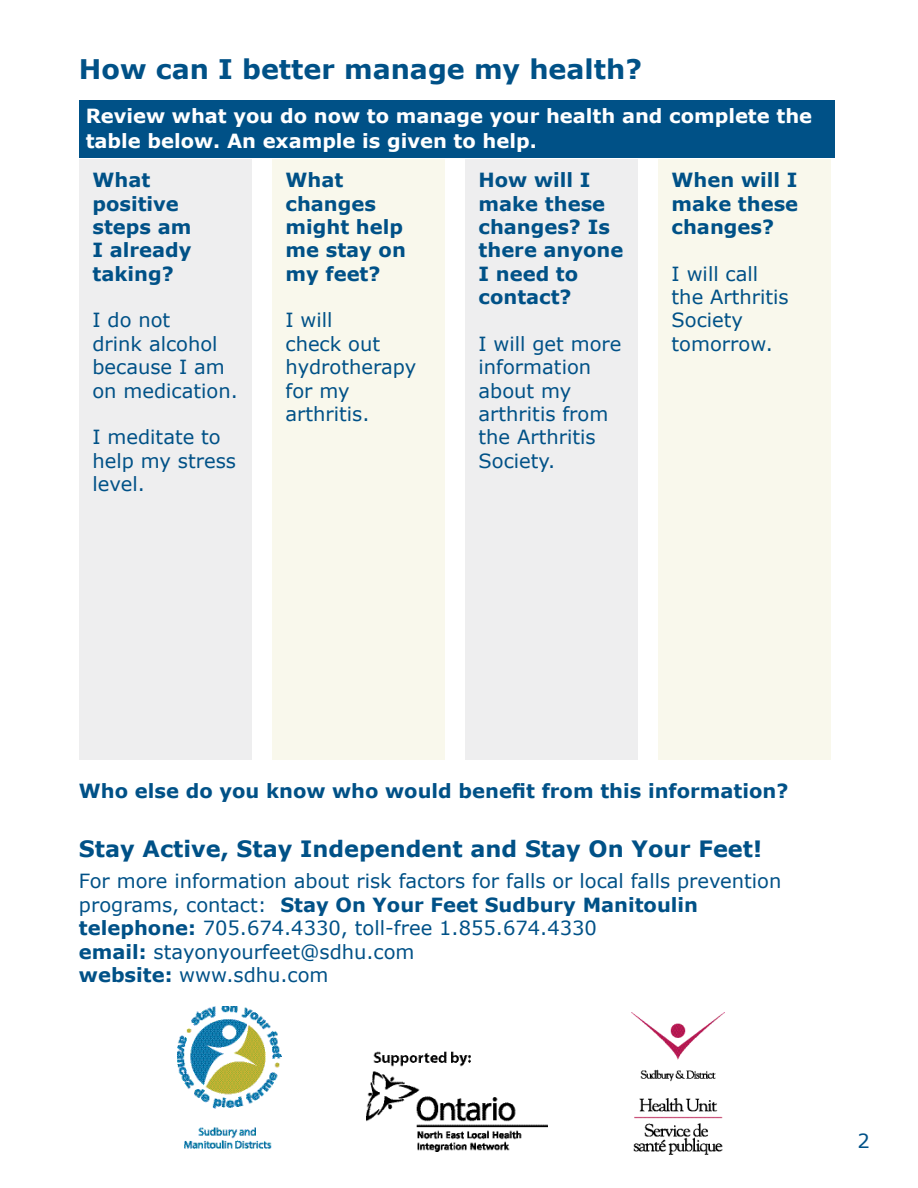
<style>
.page{position:relative;width:918px;height:1188px;background:#fff}
.page>*{position:absolute;margin:0;border:0;box-sizing:border-box;transform-origin:0 0}
.Heading_3{font:700 27px "Verdana";color:#005187}
.t1{font:700 22.5px "Verdana";color:#005187}
.t2{font:19.5px/23.4px "Verdana";color:#005187}
.t3{font:700 19.5px/23.4px "Verdana";color:#005187}
.t4{font:700 19.5px/25.5px "Verdana";color:#fff}
.s1{font-weight:700}
</style>
<div class="page">
<div style="left:79px;top:159px;width:173px;height:601px;background:#eeeeef"></div>
<div style="left:272px;top:159px;width:173px;height:601px;background:#f9f8ec"></div>
<div style="left:465px;top:159px;width:173px;height:601px;background:#eeeeef"></div>
<div style="left:658px;top:159px;width:173px;height:601px;background:#f9f8ec"></div>
<div style="left:79px;top:100px;width:756px;height:58px;background:#005187"></div>
<img style="left:367px;top:1051px;width:181px;height:101px">
<img style="left:177px;top:1006px;width:104px;height:143px">
<img style="left:632px;top:1012px;width:92px;height:143px">
<h3 class="Heading_3" style="left:79px;top:50px;width:565px">How can I better manage my health?</h3>
<p class="t4" style="left:86px;top:102px;width:728px">Review what you do now to manage your health and complete the table below. An example is given to help.</p>
<p class="t3" style="left:92px;top:168px;width:101px">What positive steps am<br>I already taking?</p>
<p class="t2" style="left:92px;top:308px;width:147px">I do not<br>drink alcohol because I am on medication.</p>
<p class="t2" style="left:92px;top:425px;width:145px">I meditate to help my stress level.</p>
<p class="t3" style="left:286px;top:168px;width:122px">What changes might help me stay on my feet?</p>
<p class="t2" style="left:286px;top:308px;width:132px">I will<br>check out hydrotherapy for my arthritis.</p>
<p class="t3" style="left:479px;top:168px;width:146px">How will I make these changes? Is there anyone<br>I need to contact?</p>
<p class="t2" style="left:479px;top:332px;width:144px">I will get more information about my arthritis from the Arthritis<br>Society.</p>
<p class="t3" style="left:672px;top:168px;width:128px;text-align:justify">When will I make these changes?</p>
<p class="t2" style="left:672px;top:262px;width:119px">I will call the Arthritis<br>Society tomorrow.</p>
<p class="t3" style="left:79px;top:779px;width:711px">Who else do you know who would benefit from this information?</p>
<p class="t1" style="left:79px;top:833px;width:685px">Stay Active, Stay Independent and Stay On Your Feet!</p>
<p class="t2" style="left:79px;top:869px;width:704px">For more information about risk factors for falls or local falls prevention programs, contact: <span class="s1">Stay On Your Feet Sudbury Manitoulin</span></p>
<p class="t2" style="left:79px;top:916px;width:519px"><span class="s1">telephone:</span> 705.674.4330, toll-free 1.855.674.4330</p>
<p class="t2" style="left:79px;top:940px;width:337px"><span class="s1">email:</span> stayonyourfeet@sdhu.com</p>
<p class="t2" style="left:79px;top:963px;width:251px"><span class="s1">website:</span> www.sdhu.com</p>
<p class="t2" style="left:858px;top:1129px;width:14px">2</p>
</div>
